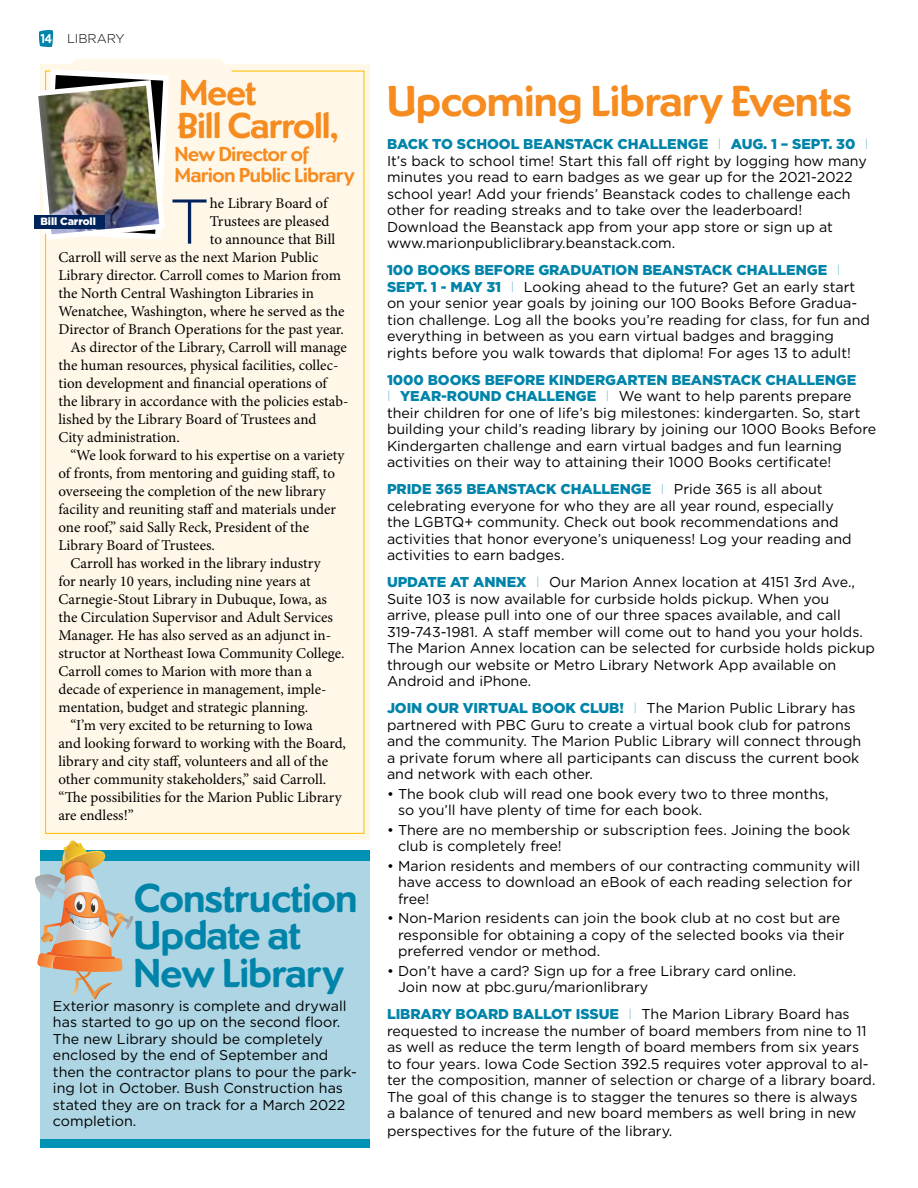
<style>
.page{position:relative;width:918px;height:1188px;background:#fff}
.page>*{position:absolute;margin:0;border:0;box-sizing:border-box;transform-origin:0 0}
.t1{font:300 63.15px "Gotham";color:#00235c}
.t2{font:700 45px "Dundee";color:#f68b1f}
.t3{font:700 42px/37.5px "Dundee";letter-spacing:-.005em;color:#0084a9}
.t4{font:700 37.5px/33px "Dundee";letter-spacing:-.01em;color:#f68b1f}
.t5{font:700 21px/21px "Dundee";letter-spacing:-.01em;color:#f68b1f}
.t6{font:15px "Minion Pro";color:#000}
.t7{font:14.25px/16.5px "Gotham";color:#000}
.t8{font:300 12.75px "Gotham";letter-spacing:-.005em;color:#000}
.t9{font:900 10.5px "Gotham";letter-spacing:-.005em;color:#fff}
.s1{font-weight:700;color:#fff}
.s2{font-weight:900;color:#0084a9}
.s3{font-weight:300;color:#81c1d6}
</style>
<div class="page">
<div style="left:40px;top:850px;width:330px;height:298px;background:#0092b5"></div>
<div style="left:40px;top:861px;width:330px;height:277px;background:#add5e3"></div>
<svg style="left:39px;top:30px;width:14px;height:17px"></svg>
<div style="left:40px;top:64px;width:330px;height:776px;background:#fff7e7"></div>
<img style="left:34px;top:59px;width:198px;height:184px">
<div style="left:34px;top:215px;width:71px;height:13px;background:#00235c"></div>
<svg style="left:35px;top:841px;width:99px;height:158px"></svg>
<p class="t8" style="left:40px;top:30px;width:86px"><span class="s1">14</span> LIBRARY</p>
<h3 class="t4" style="left:178px;top:76px;width:163px">Meet<br>Bill Carroll,</h3>
<h3 class="t5" style="left:175px;top:143px;width:181px">New Director of<br>Marion Public Library</h3>
<h1 class="t1" style="left:169px;top:181px;width:42px">T</h1>
<p class="t6" style="left:210px;top:193px;width:119px">he Library Board of</p>
<p class="t6" style="left:210px;top:211px;width:121px">Trustees are pleased</p>
<p class="t6" style="left:210px;top:229px;width:127px">to announce that Bill</p>
<p class="t6" style="left:58px;top:247px;width:262px">Carroll will serve as the next Marion Public</p>
<p class="t6" style="left:58px;top:265px;width:284px">Library director. Carroll comes to Marion from</p>
<p class="t6" style="left:58px;top:283px;width:257px">the North Central Washington Libraries in</p>
<p class="t6" style="left:58px;top:301px;width:288px">Wenatchee, Washington, where he served as the</p>
<p class="t6" style="left:58px;top:319px;width:287px">Director of Branch Operations for the past year.</p>
<p class="t6" style="left:70px;top:337px;width:278px">As director of the Library, Carroll will manage</p>
<p class="t6" style="left:58px;top:355px;width:281px">the human resources, physical facilities, collec-</p>
<p class="t6" style="left:58px;top:373px;width:270px">tion development and financial operations of</p>
<p class="t6" style="left:58px;top:391px;width:291px">the library in accordance with the policies estab-</p>
<p class="t6" style="left:58px;top:409px;width:259px">lished by the Library Board of Trustees and</p>
<p class="t6" style="left:58px;top:427px;width:123px">City administration.</p>
<p class="t6" style="left:70px;top:445px;width:275px">“We look forward to his expertise on a variety</p>
<p class="t6" style="left:58px;top:463px;width:278px">of fronts, from mentoring and guiding staff, to</p>
<p class="t6" style="left:58px;top:481px;width:269px">overseeing the completion of the new library</p>
<p class="t6" style="left:58px;top:499px;width:279px">facility and reuniting staff and materials under</p>
<p class="t6" style="left:58px;top:517px;width:252px">one roof,” said Sally Reck, President of the</p>
<p class="t6" style="left:58px;top:535px;width:158px">Library Board of Trustees.</p>
<p class="t6" style="left:70px;top:553px;width:252px">Carroll has worked in the library industry</p>
<p class="t6" style="left:58px;top:571px;width:254px">for nearly 10 years, including nine years at</p>
<p class="t6" style="left:58px;top:589px;width:270px">Carnegie-Stout Library in Dubuque, Iowa, as</p>
<p class="t6" style="left:58px;top:607px;width:276px">the Circulation Supervisor and Adult Services</p>
<p class="t6" style="left:58px;top:625px;width:274px">Manager. He has also served as an adjunct in-</p>
<p class="t6" style="left:58px;top:643px;width:288px">structor at Northeast Iowa Community College.</p>
<p class="t6" style="left:58px;top:661px;width:255px">Carroll comes to Marion with more than a</p>
<p class="t6" style="left:58px;top:679px;width:269px">decade of experience in management, imple-</p>
<p class="t6" style="left:58px;top:697px;width:251px">mentation, budget and strategic planning.</p>
<p class="t6" style="left:70px;top:715px;width:244px">“I’m very excited to be returning to Iowa</p>
<p class="t6" style="left:58px;top:733px;width:289px">and looking forward to working with the Board,</p>
<p class="t6" style="left:58px;top:751px;width:271px">library and city staff, volunteers and all of the</p>
<p class="t6" style="left:58px;top:769px;width:269px">other community stakeholders,” said Carroll.</p>
<p class="t6" style="left:58px;top:787px;width:285px">“The possibilities for the Marion Public Library</p>
<p class="t6" style="left:58px;top:805px;width:77px">are endless!”</p>
<p class="t9" style="left:40px;top:214px;width:57px">Bill Carroll</p>
<h3 class="t3" style="left:134px;top:879px;width:225px">Construction<br>Update at<br>New Library</h3>
<p class="t7" style="left:53px;top:997px;width:306px">Exterior masonry is complete and drywall has started to go up on the second floor.<br>The new Library should be completely enclosed by the end of September and then the contractor plans to pour the park&shy;ing lot in October. Bush Construction has stated they are on track for a March 2022 completion.</p>
<h2 class="t2" style="left:387px;top:75px;width:466px">Upcoming Library Events</h2>
<p class="t7" style="left:387px;top:136px;width:483px"><span class="s2">BACK TO SCHOOL BEANSTACK CHALLENGE</span> <span class="s3">l</span> <span class="s2">AUG. 1 – SEPT. 30</span> <span class="s3">l </span>It’s back to school time! Start this fall off right by logging how many minutes you read to earn badges as we gear up for the 2021-2022 school year! Add your friends’ Beanstack codes to challenge each other for reading streaks and to take over the leaderboard!<br>Download the Beanstack app from your app store or sign up at www.marionpubliclibrary.beanstack.com.</p>
<p class="t7" style="left:387px;top:262px;width:485px"><span class="s2">100 BOOKS BEFORE GRADUATION BEANSTACK CHALLENGE</span> <span class="s3">l </span><span class="s2">SEPT. 1 - MAY 31</span> <span class="s3">l</span> Looking ahead to the future? Get an early start on your senior year goals by joining our 100 Books Before Gradua&shy;tion challenge. Log all the books you’re reading for class, for fun and everything in between as you earn virtual badges and bragging rights before you walk towards that diploma! For ages 13 to adult!</p>
<p class="t7" style="left:387px;top:371px;width:491px"><span class="s2">1000 BOOKS BEFORE KINDERGARTEN BEANSTACK CHALLENGE<br></span><span class="s3">l</span> <span class="s2">YEAR-ROUND CHALLENGE</span> <span class="s3">l</span> We want to help parents prepare their children for one of life’s big milestones: kindergarten. So, start building your child’s reading library by joining our 1000 Books Before Kindergarten challenge and earn virtual badges and fun learning activities on their way to attaining their 1000 Books certificate!</p>
<p class="t7" style="left:387px;top:481px;width:466px"><span class="s2">PRIDE 365 BEANSTACK CHALLENGE</span> <span class="s3">l</span> Pride 365 is all about celebrating everyone for who they are all year round, especially the LGBTQ+ community. Check out book recommendations and activities that honor everyone’s uniqueness! Log your reading and activities to earn badges.</p>
<p class="t7" style="left:387px;top:574px;width:490px"><span class="s2">UPDATE AT ANNEX</span> <span class="s3">l</span> Our Marion Annex location at 4151 3rd Ave., Suite 103 is now available for curbside holds pickup. When you arrive, please pull into one of our three spaces available, and call 319-743-1981. A staff member will come out to hand you your holds.<br>The Marion Annex location can be selected for curbside holds pickup through our website or Metro Library Network App available on Android and iPhone.</p>
<p class="t7" style="left:387px;top:700px;width:476px"><span class="s2">JOIN OUR VIRTUAL BOOK CLUB!</span> <span class="s3">l</span> The Marion Public Library has partnered with PBC Guru to create a virtual book club for patrons and the community. The Marion Public Library will connect through a private forum where all participants can discuss the current book and network with each other.</p>
<p class="t7" style="left:398px;top:785px;width:432px;text-indent:-11px">• The book club will read one book every two to three months, so you’ll have plenty of time for each book.</p>
<p class="t7" style="left:398px;top:821px;width:454px;text-indent:-11px">• There are no membership or subscription fees. Joining the book club is completely free!</p>
<p class="t7" style="left:398px;top:857px;width:464px;text-indent:-11px">• Marion residents and members of our contracting community will have access to download an eBook of each reading selection for free!</p>
<p class="t7" style="left:398px;top:910px;width:448px;text-indent:-11px">• Non-Marion residents can join the book club at no cost but are responsible for obtaining a copy of the selected books via their preferred vendor or method.</p>
<p class="t7" style="left:398px;top:962px;width:400px;text-indent:-11px">• Don’t have a card? Sign up for a free Library card online.<br>Join now at pbc.guru/marionlibrary</p>
<p class="t7" style="left:387px;top:1006px;width:490px"><span class="s2">LIBRARY BOARD BALLOT ISSUE</span> <span class="s3">l</span> The Marion Library Board has requested to increase the number of board members from nine to 11 as well as reduce the term length of board members from six years to four years. Iowa Code Section 392.5 requires voter approval to al&shy;ter the composition, manner of selection or charge of a library board.<br>The goal of this change is to stagger the tenures so there is always<br>a balance of tenured and new board members as well bring in new perspectives for the future of the library.</p>
</div>
